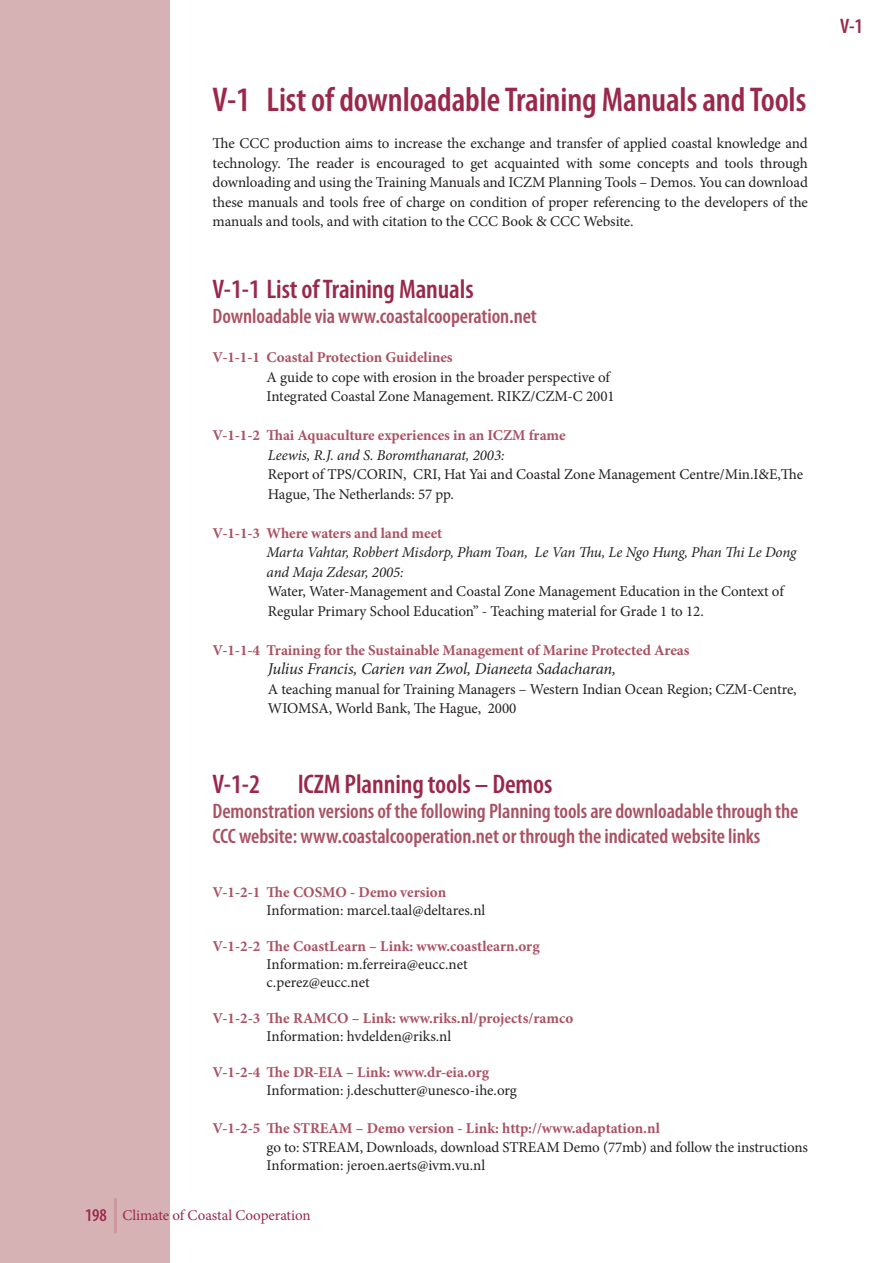
<style>
.page{position:relative;width:893px;height:1263px;background:#fff}
.page>*{position:absolute;margin:0;border:0;box-sizing:border-box;transform-origin:0 0}
.t1{font:600 condensed 34.5px "Myriad Pro";letter-spacing:-.005em;color:#9a284b}
.t2{font:600 condensed 27px "Myriad Pro";letter-spacing:-.005em;color:#9a284b}
.t3{font:600 condensed 21px/25.2px "Myriad Pro";letter-spacing:-.005em;color:#aa5163}
.t4{font:600 condensed 21px "Myriad Pro";color:#9a284b}
.t5{font:italic 16.5px "Minion Pro";letter-spacing:-.01em;color:#231f20}
.t6{font:15px/19.5px "Minion Pro";letter-spacing:-.005em;color:#231f20}
.t7{font:700 15px "Minion Pro";letter-spacing:-.005em;color:#aa5163}
.t8{font:italic 15px/19.5px "Minion Pro";letter-spacing:-.015em;color:#231f20}
.t9{font:15px "Minion Pro";letter-spacing:-.005em;color:#9a284b}
.s1{font-family:"Myriad Pro";font-weight:600;font-stretch:condensed;font-size:18px}
</style>
<div class="page">
<div style="left:0;top:0;width:170px;height:1263px;background:#d7b2b4"></div>
<hr style="left:114px;top:1198px;width:3px;height:35px;background:#9a284b">
<h1 class="t1" style="left:213px;top:78px;width:595px">V-1 List of downloadable Training Manuals and Tools</h1>
<p class="t6" style="left:213px;top:134px;width:597px;text-align:justify">The CCC production aims to increase the exchange and transfer of applied coastal knowledge and technology. The reader is encouraged to get acquainted with some concepts and tools through downloading and using the Training Manuals and ICZM Planning Tools – Demos. You can download these manuals and tools free of charge on condition of proper referencing to the developers of the manuals and tools, and with citation to the CCC Book &amp; CCC Website.</p>
<h2 class="t2" style="left:213px;top:272px;width:263px">V-1-1 List of Training Manuals</h2>
<h3 class="t3" style="left:213px;top:303px;width:326px">Downloadable via www.coastalcooperation.net</h3>
<p class="t7" style="left:213px;top:347px;width:242px">V-1-1-1 Coastal Protection Guidelines</p>
<p class="t6" style="left:267px;top:367px;width:350px">A guide to cope with erosion in the broader perspective of<br>Integrated Coastal Zone Management. RIKZ/CZM-C 2001</p>
<p class="t7" style="left:213px;top:425px;width:355px">V-1-1-2 Thai Aquaculture experiences in an ICZM frame</p>
<p class="t8" style="left:268px;top:445px;width:238px">Leewis, R.J. and S. Boromthanarat, 2003:</p>
<p class="t6" style="left:268px;top:465px;width:537px">Report of TPS/CORIN, CRI, Hat Yai and Coastal Zone Management Centre/Min.I&amp;E,The<br>Hague, The Netherlands: 57 pp.</p>
<p class="t7" style="left:213px;top:522px;width:231px">V-1-1-3 Where waters and land meet</p>
<p class="t8" style="left:267px;top:542px;width:531px">Marta Vahtar, Robbert Misdorp, Pham Toan, Le Van Thu, Le Ngo Hung, Phan Thi Le Dong and Maja Zdesar, 2005:</p>
<p class="t6" style="left:268px;top:582px;width:517px">Water, Water-Management and Coastal Zone Management Education in the Context of<br>Regular Primary School Education” - Teaching material for Grade 1 to 12.</p>
<p class="t7" style="left:213px;top:639px;width:478px">V-1-1-4 Training for the Sustainable Management of Marine Protected Areas</p>
<p class="t5" style="left:268px;top:658px;width:350px">Julius Francis, Carien van Zwol, Dianeeta Sadacharan,</p>
<p class="t6" style="left:268px;top:679px;width:530px">A teaching manual for Training Managers – Western Indian Ocean Region; CZM-Centre,<br>WIOMSA, World Bank, The Hague, 2000</p>
<h2 class="t2" style="left:213px;top:767px;width:49px">V-1-2</h2>
<h2 class="t2" style="left:298px;top:767px;width:256px">ICZM Planning tools – Demos</h2>
<h3 class="t3" style="left:213px;top:798px;width:587px">Demonstration versions of the following Planning tools are downloadable through the<br>CCC website: www.coastalcooperation.net or through the indicated website links</h3>
<p class="t7" style="left:213px;top:882px;width:235px">V-1-2-1 The COSMO - Demo version</p>
<p class="t6" style="left:267px;top:900px;width:220px">Information: marcel.taal@deltares.nl</p>
<p class="t7" style="left:213px;top:936px;width:329px">V-1-2-2 The CoastLearn – Link: www.coastlearn.org</p>
<p class="t6" style="left:267px;top:955px;width:203px;line-height:18px">Information: m.ferreira@eucc.net c.perez@eucc.net</p>
<p class="t7" style="left:213px;top:1008px;width:362px">V-1-2-3 The RAMCO – Link: www.riks.nl/projects/ramco</p>
<p class="t6" style="left:267px;top:1026px;width:186px">Information: hvdelden@riks.nl</p>
<p class="t7" style="left:213px;top:1062px;width:278px">V-1-2-4 The DR-EIA – Link: www.dr-eia.org</p>
<p class="t6" style="left:267px;top:1080px;width:252px">Information: j.deschutter@unesco-ihe.org</p>
<p class="t7" style="left:213px;top:1117px;width:449px">V-1-2-5 The STREAM – Demo version - Link: http://www.adaptation.nl</p>
<p class="t6" style="left:267px;top:1138px;width:543px;line-height:18px">go to: STREAM, Downloads, download STREAM Demo (77mb) and follow the instructions<br>Information: jeroen.aerts@ivm.vu.nl</p>
<p class="t9" style="left:85px;top:1205px;width:227px"><span class="s1">198</span> Climate of Coastal Cooperation</p>
<h3 class="t4" style="left:840px;top:13px;width:24px">V-1</h3>
</div>
